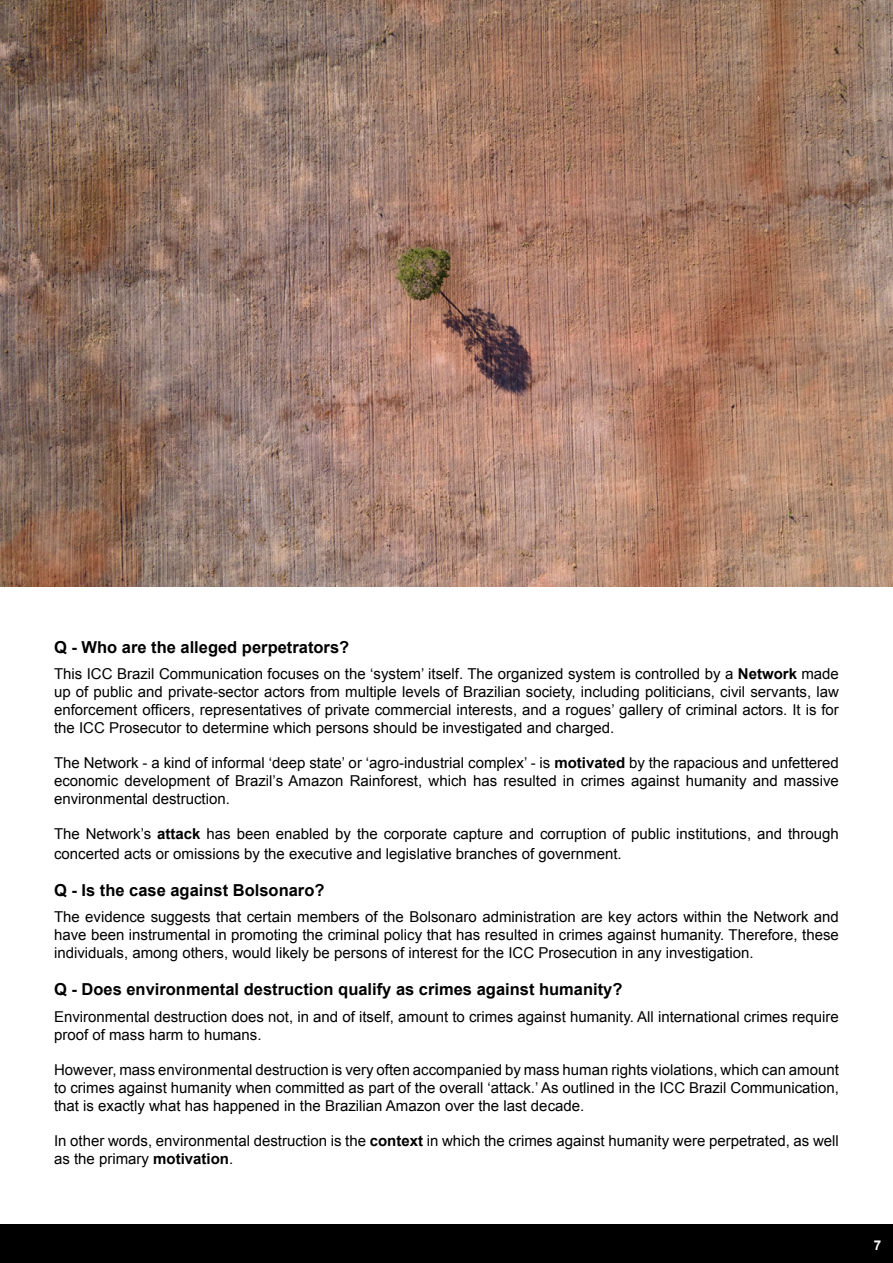
<style>
.page{position:relative;width:893px;height:1263px;background:#fff}
.page>*{position:absolute;margin:0;border:0;box-sizing:border-box;transform-origin:0 0}
.t1{font:700 16.5px "Arial";color:#000}
.t2{font:15px/18px "Arial";color:#000;text-align:justify}
.t3{font:700 13.5px "Arial";color:#fff}
.s1{font-weight:700}
</style>
<div class="page">
<img style="left:0;top:0;width:893px;height:587px">
<div style="left:0;top:1225px;width:893px;height:38px;background:#000"></div>
<p class="t1" style="left:54px;top:636px;width:297px">Q - Who are the alleged perpetrators?</p>
<p class="t2" style="left:54px;top:665px;width:786px">This ICC Brazil Communication focuses on the ‘system’ itself. The organized system is controlled by a <span class="s1">Network</span> made up of public and private-sector actors from multiple levels of Brazilian society, including politicians, civil servants, law enforcement officers, representatives of private commercial interests, and a rogues’ gallery of criminal actors. It is for the ICC Prosecutor to determine which persons should be investigated and charged.</p>
<p class="t2" style="left:54px;top:754px;width:786px">The Network - a kind of informal ‘deep state’ or ‘agro-industrial complex’ - is <span class="s1">motivated</span> by the rapacious and unfettered economic development of Brazil’s Amazon Rainforest, which has resulted in crimes against humanity and massive environmental destruction.</p>
<p class="t2" style="left:54px;top:824px;width:786px;line-height:19.8px">The Network’s <span class="s1">attack</span> has been enabled by the corporate capture and corruption of public institutions, and through concerted acts or omissions by the executive and legislative branches of government.</p>
<p class="t1" style="left:54px;top:879px;width:272px">Q - Is the case against Bolsonaro?</p>
<p class="t2" style="left:54px;top:908px;width:786px">The evidence suggests that certain members of the Bolsonaro administration are key actors within the Network and have been instrumental in promoting the criminal policy that has resulted in crimes against humanity. Therefore, these individuals, among others, would likely be persons of interest for the ICC Prosecution in any investigation.</p>
<p class="t1" style="left:54px;top:978px;width:570px">Q - Does environmental destruction qualify as crimes against humanity?</p>
<p class="t2" style="left:54px;top:1007px;width:786px">Environmental destruction does not, in and of itself, amount to crimes against humanity. All international crimes require proof of mass harm to humans.</p>
<p class="t2" style="left:54px;top:1060px;width:786px">However, mass environmental destruction is very often accompanied by mass human rights violations, which can amount to crimes against humanity when committed as part of the overall ‘attack.’ As outlined in the ICC Brazil Communication, that is exactly what has happened in the Brazilian Amazon over the last decade.</p>
<p class="t2" style="left:54px;top:1131px;width:786px">In other words, environmental destruction is the <span class="s1">context</span> in which the crimes against humanity were perpetrated, as well as the primary <span class="s1">motivation</span>.</p>
<p class="t3" style="left:874px;top:1236px;width:9px">7</p>
</div>
